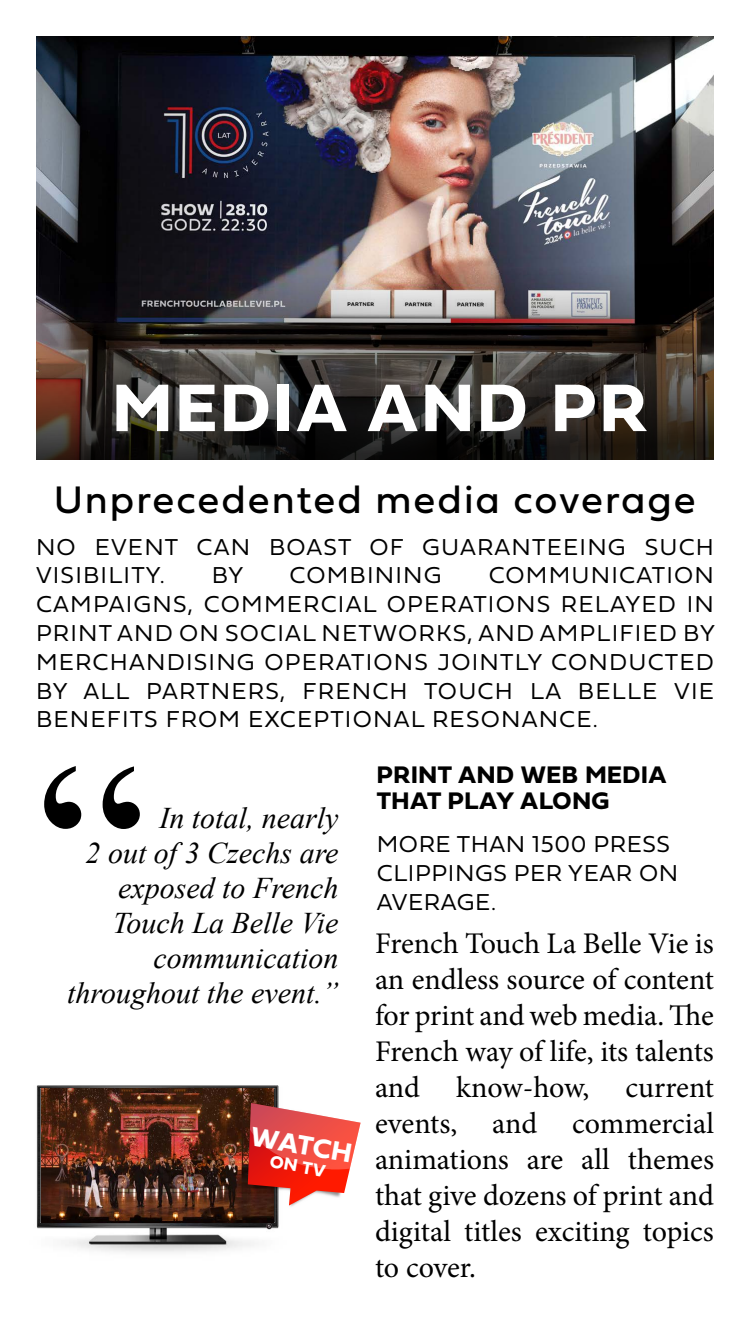
<style>
.page{position:relative;width:750px;height:1334px;background:#fff}
.page>*{position:absolute;margin:0;border:0;box-sizing:border-box;transform-origin:0 0}
.t1{font:249.9px "Times New Roman";color:#000}
.t2{font:70px "Fieldwork Geo Bold";letter-spacing:.05em;color:#fff}
.t3{font:40px "Fieldwork Geo Regular";letter-spacing:.05em;color:#000}
.t4{font:30px/36px "Minion Pro";color:#000;text-align:justify}
.t5{font:italic 30px/35px "Times New Roman";color:#000;text-align:right}
.t6{font:28px "Fieldwork Geo Bold";color:#fff}
.t7{font:25px/26px "Fieldwork Geo Bold";letter-spacing:.025em;color:#000}
.t8{font:24px/28.8px "Fieldwork Geo Light";letter-spacing:.05em;color:#000}
.t9{font:24px/28.8px "Fieldwork Geo Light";letter-spacing:.025em;color:#000}
.t10{font:18.1px "Fieldwork Geo Bold";color:#fff}
</style>
<div class="page">
<img style="left:36px;top:36px;width:678px;height:208px">
<img style="left:36px;top:244px;width:678px;height:216px">
<img style="left:36px;top:1085px;width:243px;height:167px">
<img style="left:41px;top:1089px;width:233px;height:133px">
<img style="left:238px;top:1097px;width:54px;height:127px">
<svg style="left:248px;top:1103px;width:113px;height:103px"></svg>
<h2 class="t2" style="left:113px;top:353px;width:537px">MEDIA AND PR</h2>
<h3 class="t3" style="left:54px;top:468px;width:644px">Unprecedented media coverage</h3>
<p class="t8" style="left:36px;top:531px;width:680px">NO EVENT CAN BOAST OF GUARANTEEING SUCH<br>VISIBILITY.</p>
<p class="t8" style="left:36px;top:560px;width:680px;text-align:justify;text-indent:453px">COMMUNICATION CAMPAIGNS, COMMERCIAL OPERATIONS RELAYED IN PRINT AND ON SOCIAL NETWORKS, AND AMPLIFIED BY MERCHANDISING OPERATIONS JOINTLY CONDUCTED BY ALL PARTNERS, FRENCH TOUCH LA BELLE VIE BENEFITS FROM EXCEPTIONAL RESONANCE.</p>
<p class="t8" style="left:212px;top:560px;width:33px">BY</p>
<p class="t8" style="left:289px;top:560px;width:154px">COMBINING</p>
<h1 class="t1" style="left:36px;top:675px;width:112px">“</h1>
<p class="t5" style="left:67px;top:800px;width:273px">In total, nearly<br>2 out of 3 Czechs are exposed to French<br>Touch La Belle Vie communication throughout the event.”</p>
<p class="t6" style="left:255px;top:1114px;width:103px;rotate:10deg">WATCH</p>
<p class="t10" style="left:273px;top:1147px;width:58px;rotate:10deg">ON TV</p>
<p class="t7" style="left:377px;top:760px;width:291px">PRINT AND WEB MEDIA<br>THAT PLAY ALONG</p>
<p class="t9" style="left:377px;top:829px;width:303px">MORE THAN 1500 PRESS<br>CLIPPINGS PER YEAR ON<br>AVERAGE.</p>
<p class="t4" style="left:375px;top:925px;width:341px">French Touch La Belle Vie is an endless source of content for print and web media. The French way of life, its talents and know-how, current events, and commercial animations are all themes that give dozens of print and digital titles exciting topics to cover.</p>
</div>
